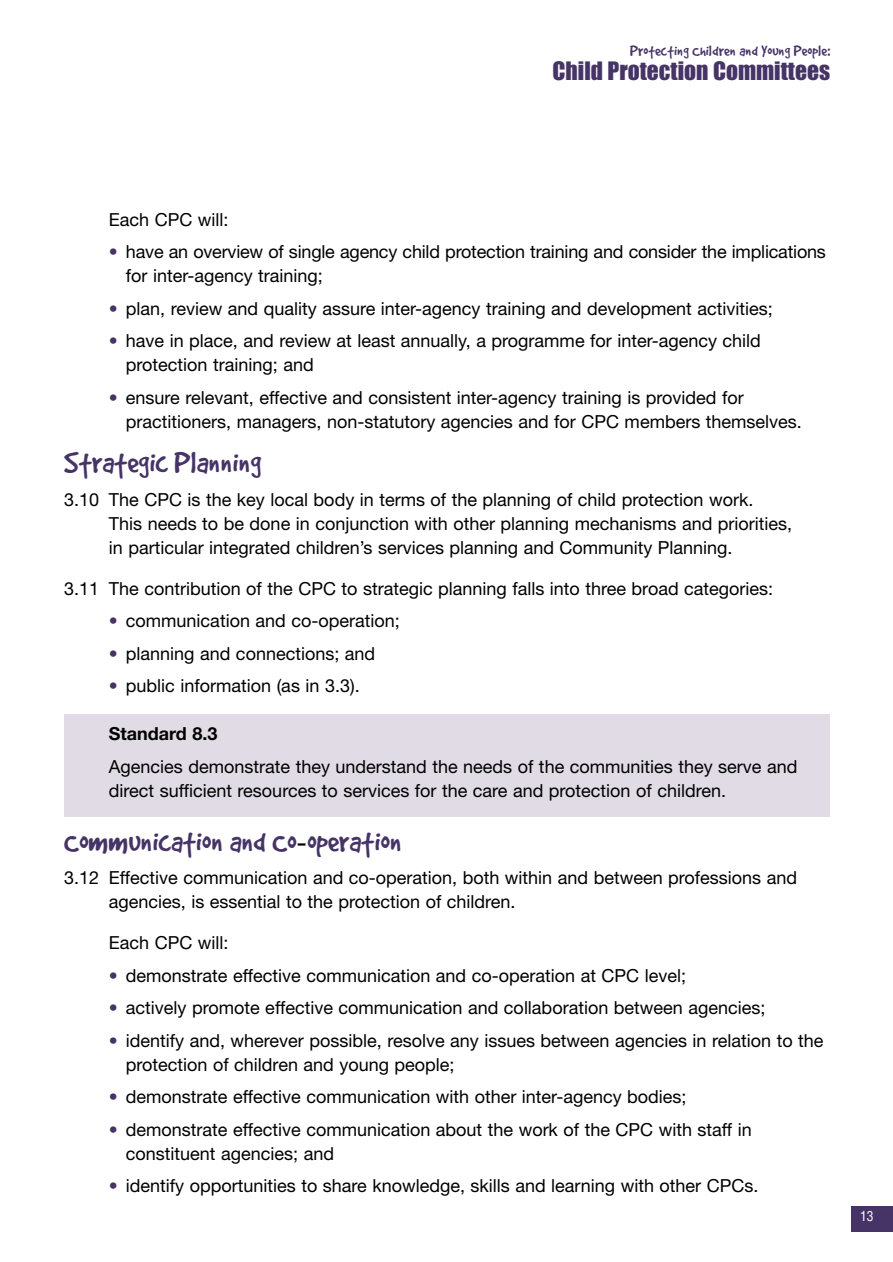
<style>
.page{position:relative;width:893px;height:1262px;background:#fff}
.page>*{position:absolute;margin:0;border:0;box-sizing:border-box;transform-origin:0 0}
.t1{font:33px "Good Dog Plain";color:#463467}
.t2{font:23.4px "Impact";color:#463467}
.t3{font:18px/24px "Helvetica Neue";color:#000}
.t4{font:700 18px "Helvetica Neue";color:#000}
.t5{font:16.5px "Good Dog Plain";letter-spacing:.01em;color:#463467}
.t6{font:condensed 13.5px "Helvetica";color:#fff}
.s1{color:#463467}
.s2{font-family:"Helvetica Neue";font-size:27px;color:#000}
</style>
<div class="page">
<div style="left:851px;top:1206px;width:41px;height:25px;background:#463467"></div>
<div style="left:64px;top:714px;width:766px;height:102px;background:#e0dbe5"></div>
<p class="t5" style="left:630px;top:40px;width:201px">Protecting Children and Young People:</p>
<p class="t2" style="left:552px;top:64px;width:279px">Child Protection Committees</p>
<p class="t3" style="left:109px;top:209px;width:121px">Each CPC will:</p>
<p class="t3" style="left:126px;top:241px;width:701px;text-indent:-17px"><span class="s1">•</span> have an overview of single agency child protection training and consider the implications for inter-agency training;</p>
<p class="t3" style="left:109px;top:298px;width:665px"><span class="s1">•</span> plan, review and quality assure inter-agency training and development activities;</p>
<p class="t3" style="left:126px;top:330px;width:636px;text-indent:-17px"><span class="s1">•</span> have in place, and review at least annually, a programme for inter-agency child protection training; and</p>
<p class="t3" style="left:126px;top:387px;width:677px;text-indent:-17px"><span class="s1">•</span> ensure relevant, effective and consistent inter-agency training is provided for practitioners, managers, non-statutory agencies and for CPC members themselves.</p>
<h1 class="t1" style="left:64px;top:442px;width:198px">Strategic Planning</h1>
<p class="t3" style="left:109px;top:489px;width:685px;text-indent:-45px">3.10 The CPC is the key local body in terms of the planning of child protection work.<br>This needs to be done in conjunction with other planning mechanisms and priorities, in particular integrated children’s services planning and Community Planning.</p>
<p class="t3" style="left:64px;top:578px;width:710px">3.11 The contribution of the CPC to strategic planning falls into three broad categories:</p>
<p class="t3" style="left:109px;top:610px;width:292px"><span class="s1">•</span> communication and co-operation;</p>
<p class="t3" style="left:109px;top:643px;width:268px"><span class="s1">•</span> planning and connections; and</p>
<p class="t3" style="left:109px;top:675px;width:252px"><span class="s1">•</span> public information (as in 3.3).</p>
<p class="t4" style="left:109px;top:727px;width:110px">Standard 8.3</p>
<p class="t3" style="left:109px;top:756px;width:690px">Agencies demonstrate they understand the needs of the communities they serve and direct sufficient resources to services for the care and protection of children.</p>
<h1 class="t1" style="left:64px;top:821px;width:339px">Communication and Co<span class="s2">-</span>operation</h1>
<p class="t3" style="left:109px;top:867px;width:689px;text-indent:-45px">3.12 Effective communication and co-operation, both within and between professions and agencies, is essential to the protection of children.</p>
<p class="t3" style="left:109px;top:932px;width:121px">Each CPC will:</p>
<p class="t3" style="left:109px;top:965px;width:578px"><span class="s1">•</span> demonstrate effective communication and co-operation at CPC level;</p>
<p class="t3" style="left:109px;top:997px;width:658px"><span class="s1">•</span> actively promote effective communication and collaboration between agencies;</p>
<p class="t3" style="left:126px;top:1030px;width:699px;text-indent:-17px"><span class="s1">•</span> identify and, wherever possible, resolve any issues between agencies in relation to the protection of children and young people;</p>
<p class="t3" style="left:109px;top:1086px;width:579px"><span class="s1">•</span> demonstrate effective communication with other inter-agency bodies;</p>
<p class="t3" style="left:126px;top:1119px;width:627px;text-indent:-17px"><span class="s1">•</span> demonstrate effective communication about the work of the CPC with staff in constituent agencies; and</p>
<p class="t3" style="left:109px;top:1175px;width:651px"><span class="s1">•</span> identify opportunities to share knowledge, skills and learning with other CPCs.</p>
<p class="t6" style="left:860px;top:1211px;width:15px">13</p>
</div>
